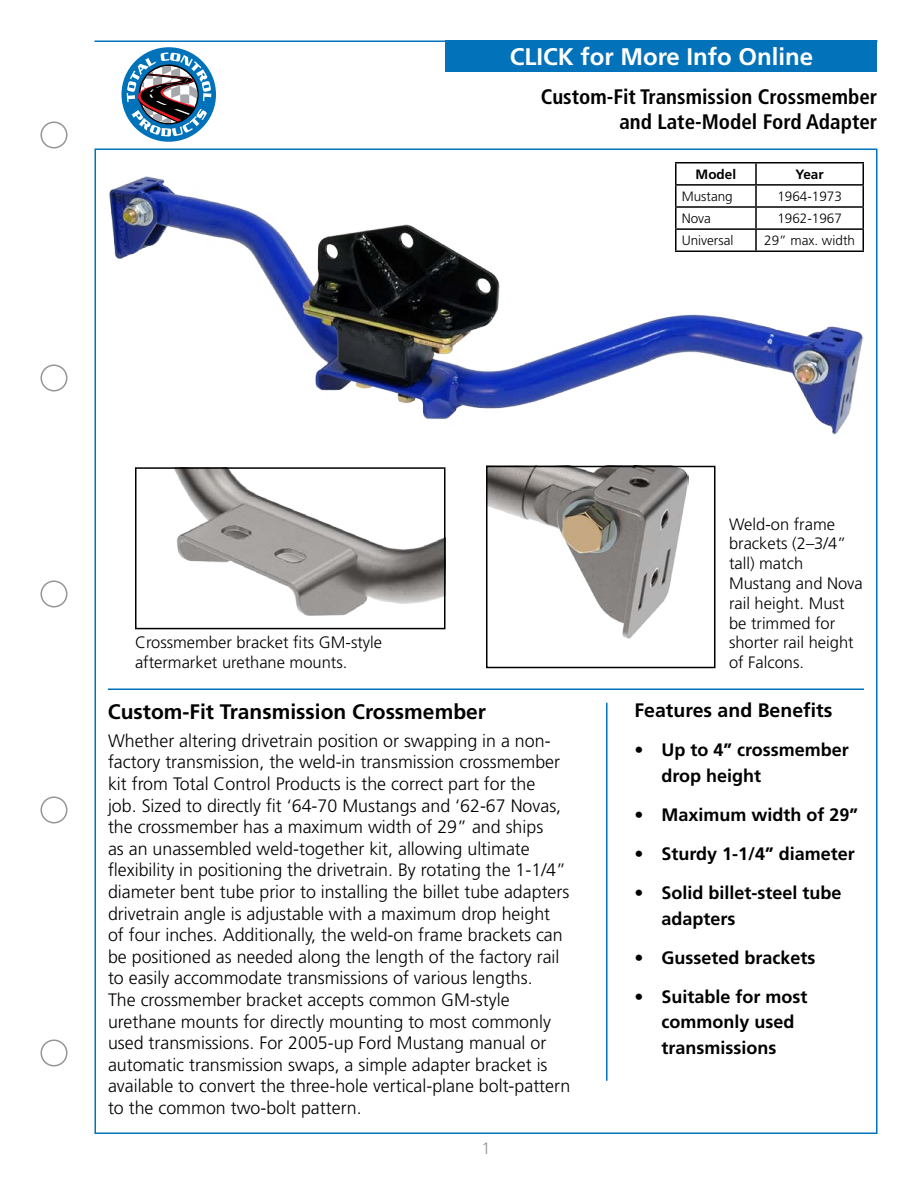
<style>
.page{position:relative;width:918px;height:1188px;background:#fff}
.page>*{position:absolute;margin:0;border:0;box-sizing:border-box;transform-origin:0 0}
.t1{font:700 24px "Frutiger LT Std";color:#fff}
.t2{font:700 condensed 21px/25.2px "Frutiger LT Std";color:#000;text-align:right}
.t3{font:700 21px "Frutiger LT Std";color:#000}
.t4{font:700 19.5px "Frutiger LT Std";color:#000}
.t5{font:300 18px/21.6px "Frutiger LT Std";color:#000}
.t6{font:700 18px/25.5px "Frutiger LT Std";color:#000}
.t7{font:300 16.5px/19.8px "Frutiger LT Std";color:#000}
.t8{font:300 16.5px "Frutiger LT Std";color:#939598}
.t9{font:300 13.5px "Frutiger LT Std";color:#000}
.t10{font:700 13.5px "Frutiger LT Std";color:#000}
</style>
<div class="page">
<div style="left:40px;top:1039px;width:28px;height:27px;border:2px solid #939598;border-radius:50%"></div>
<div style="left:40px;top:364px;width:28px;height:27px;border:2px solid #939598;border-radius:50%"></div>
<div style="left:40px;top:580px;width:28px;height:27px;border:2px solid #939598;border-radius:50%"></div>
<div style="left:40px;top:796px;width:28px;height:27px;border:2px solid #939598;border-radius:50%"></div>
<div style="left:40px;top:121px;width:28px;height:27px;border:2px solid #939598;border-radius:50%"></div>
<hr style="left:94px;top:40px;width:784px;height:2px;background:#0272ba">
<div style="left:122px;top:47px;width:94px;height:95px;background:#0072ba;border-radius:50%"></div>
<svg style="left:127px;top:52px;width:84px;height:85px"></svg>
<img style="left:174px;top:470px;width:269px;height:146px">
<div style="left:135px;top:467px;width:311px;height:162px;border:2px solid #000"></div>
<img style="left:489px;top:469px;width:199px;height:169px">
<div style="left:486px;top:466px;width:230px;height:202px;border:2px solid #000"></div>
<hr style="left:108px;top:688px;width:756px;height:2px;background:#0272ba">
<hr style="left:606px;top:703px;width:2px;height:378px;background:#0272ba">
<div style="left:446px;top:40px;width:432px;height:32px;background:#0272ba"></div>
<hr style="left:675px;top:162px;width:81px;height:2px;background:#000">
<hr style="left:756px;top:162px;width:108px;height:2px;background:#000">
<hr style="left:755px;top:164px;width:2px;height:20px;background:#000">
<hr style="left:862px;top:164px;width:2px;height:20px;background:#000">
<svg style="left:675px;top:164px;width:1px;height:12px"></svg>
<img style="left:109px;top:176px;width:755px;height:259px">
<h1 class="t1" style="left:510px;top:43px;width:305px">CLICK for More Info Online</h1>
<p class="t2" style="left:541px;top:84px;width:338px">Custom-Fit Transmission Crossmember and Late-Model Ford Adapter</p>
<p class="t10" style="left:696px;top:166px;width:42px">Model</p>
<p class="t10" style="left:796px;top:166px;width:30px">Year</p>
<p class="t9" style="left:682px;top:189px;width:53px">Mustang</p>
<p class="t9" style="left:777px;top:189px;width:66px">1964-1973</p>
<p class="t9" style="left:682px;top:211px;width:31px">Nova</p>
<p class="t9" style="left:777px;top:211px;width:66px">1962-1967</p>
<p class="t9" style="left:682px;top:233px;width:53px">Universal</p>
<p class="t9" style="left:764px;top:233px;width:92px">29” max. width</p>
<p class="t7" style="left:135px;top:633px;width:249px">Crossmember bracket fits GM-style aftermarket urethane mounts.</p>
<p class="t3" style="left:108px;top:699px;width:380px">Custom-Fit Transmission Crossmember</p>
<p class="t5" style="left:108px;top:730px;width:464px">Whether altering drivetrain position or swapping in a non&shy;factory transmission, the weld-in transmission crossmember kit from Total Control Products is the correct part for the<br>job. Sized to directly fit ‘64-70 Mustangs and ‘62-67 Novas, the crossmember has a maximum width of 29” and ships<br>as an unassembled weld-together kit, allowing ultimate flexibility in positioning the drivetrain. By rotating the 1-1/4” diameter bent tube prior to installing the billet tube adapters drivetrain angle is adjustable with a maximum drop height of four inches. Additionally, the weld-on frame brackets can be positioned as needed along the length of the factory rail to easily accommodate transmissions of various lengths.<br>The crossmember bracket accepts common GM-style urethane mounts for directly mounting to most commonly used transmissions. For 2005-up Ford Mustang manual or automatic transmission swaps, a simple adapter bracket is available to convert the three-hole vertical-plane bolt-pattern to the common two-bolt pattern.</p>
<p class="t8" style="left:481px;top:1139px;width:11px">1</p>
<p class="t7" style="left:729px;top:514px;width:135px">Weld-on frame brackets (2–3/4” tall) match<br>Mustang and Nova rail height. Must be trimmed for shorter rail height of Falcons.</p>
<p class="t4" style="left:634px;top:699px;width:199px">Features and Benefits</p>
<p class="t6" style="left:662px;top:737px;width:189px;text-indent:-27px">• Up to 4” crossmember drop height</p>
<p class="t6" style="left:634px;top:802px;width:225px">• Maximum width of 29”</p>
<p class="t6" style="left:634px;top:841px;width:222px">• Sturdy 1-1/4” diameter</p>
<p class="t6" style="left:662px;top:880px;width:182px;text-indent:-27px">• Solid billet-steel tube adapters</p>
<p class="t6" style="left:634px;top:945px;width:183px">• Gusseted brackets</p>
<p class="t6" style="left:662px;top:984px;width:148px;text-indent:-27px">• Suitable for most commonly used transmissions</p>
</div>
